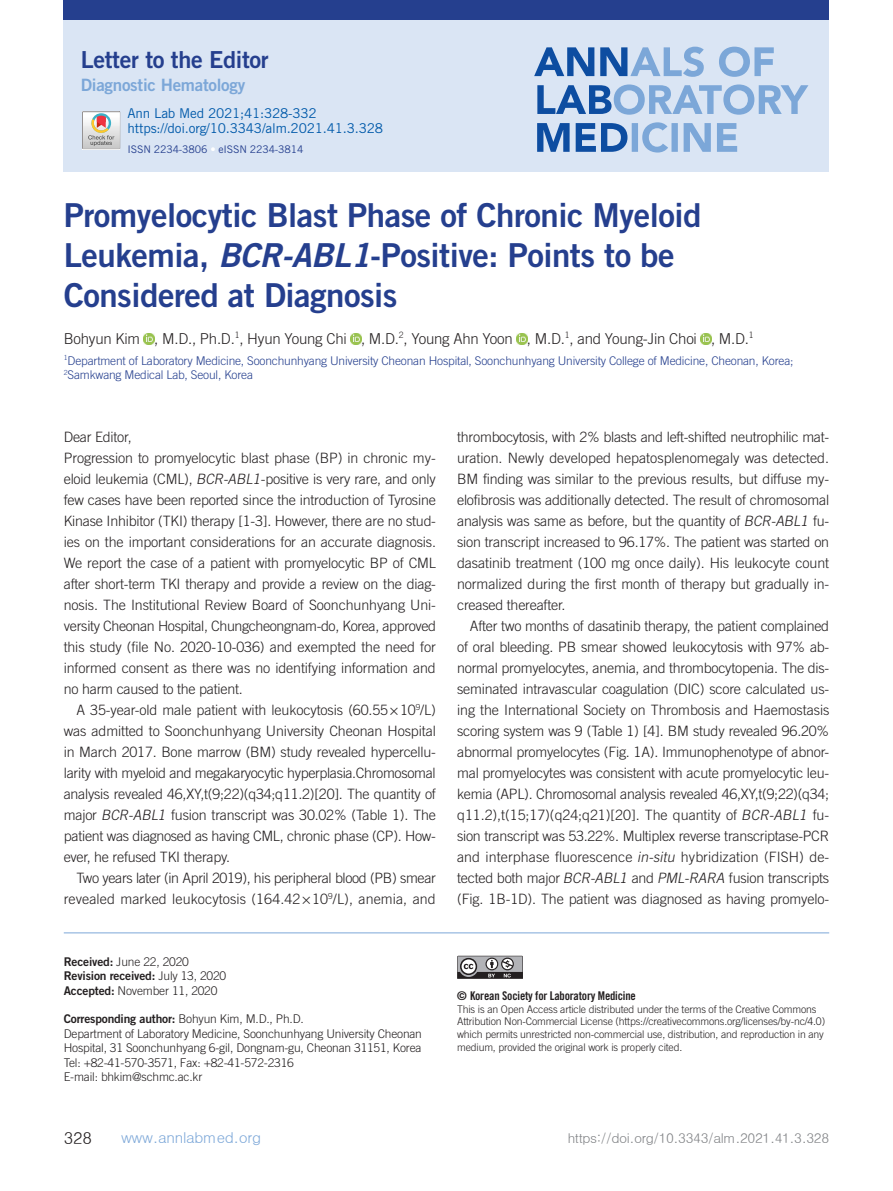
<style>
.page{position:relative;width:893px;height:1191px;background:#fff}
.page>*{position:absolute;margin:0;border:0;box-sizing:border-box;transform-origin:0 0}
.제목{font:33px/39.6px "Trade Gothic LT Std Bd 2";letter-spacing:-.015em;color:#253f8e}
.논문분류{font:23.4px "Trade Gothic LT Std Bd 2";letter-spacing:-.015em;color:#253f8e}
.논문소분류{font:16.95px "Trade Gothic LT Std Bd 2";letter-spacing:-.015em;color:#7ca7d8}
.URL{font:16.5px "Dotum";color:#231f20}
.저자{font:300 15px "Trade Gothic LT Std";letter-spacing:-.015em;color:#231f20}
.URL-2{font:15px "Dotum";letter-spacing:-.02em;color:#7ca7d8}
.본문{font:300 14.25px/21px "Trade Gothic LT Std";letter-spacing:-.015em;color:#231f20;text-align:justify}
.본문_0{font:300 14.25px/21px "Trade Gothic LT Std";letter-spacing:-.015em;color:#231f20;text-align:justify}
.t1{font:13.5px "Dotum";letter-spacing:-.03em;color:#808285}
.DOI_단락{font:13.5px "Trade Gothic LT Std";letter-spacing:-.015em;color:#015aaa}
.서지단락{font:13.5px "Trade Gothic LT Std";letter-spacing:-.015em;color:#015aaa}
.교신저자{font:300 12px/14.4px "Trade Gothic LT Std";letter-spacing:-.015em;color:#231f20}
.소속{font:300 12px/14.4px "Trade Gothic LT Std";letter-spacing:-.015em;color:#253f8e}
.교신저자-2{font:12px "Trade Gothic LT Std Bd 2";letter-spacing:-.015em;color:#231f20}
.t2{font:12px "Trade Gothic LT Std Bd Cn 20";letter-spacing:-.015em;color:#231f20}
.교신저자-3{font:300 10.5px/12.6px "Trade Gothic LT Std";letter-spacing:-.015em;color:#231f20}
.ISSN{font:10.5px "Trade Gothic LT Std";letter-spacing:-.015em;color:#253f8e}
.s1{color:#fff}
.s2{font-family:"Trade Gothic LT Std Bd 2 Obl"}
.s3{font-style:italic}
.s4{font-family:"Trade Gothic LT Std Bd 2";font-weight:400}
.s5{font-family:"Trade Gothic LT Std";font-weight:300}
.s6{font-family:"Trade Gothic LT Std Bd 2"}
</style>
<div class="page">
<div style="left:64px;top:0;width:765px;height:172px;background:#dae5f4"></div>
<div style="left:64px;top:0;width:765px;height:19px;background:#253f8e"></div>
<svg style="left:537px;top:122px;width:200px;height:30px"></svg>
<svg style="left:537px;top:84px;width:271px;height:31px"></svg>
<svg style="left:534px;top:47px;width:240px;height:30px"></svg>
<svg style="left:144px;top:334px;width:10px;height:10px"></svg>
<svg style="left:351px;top:334px;width:10px;height:10px"></svg>
<svg style="left:517px;top:334px;width:10px;height:10px"></svg>
<svg style="left:701px;top:334px;width:10px;height:10px"></svg>
<hr style="left:64px;top:932px;width:765px;height:1px;background:#7ca7d8">
<svg style="left:457px;top:955px;width:66px;height:23px;background:#8a898b"></svg>
<svg style="left:82px;top:111px;width:38px;height:38px"></svg>
<p class="논문분류" style="left:81px;top:45px;width:189px">Letter to the Editor</p>
<p class="논문소분류" style="left:81px;top:75px;width:166px">Diagnostic Hematology</p>
<p class="서지단락" style="left:128px;top:105px;width:191px">Ann Lab Med 2021;41:328-332</p>
<p class="DOI_단락" style="left:128px;top:120px;width:257px">https://doi.org/10.3343/alm.2021.41.3.328</p>
<p class="ISSN" style="left:128px;top:143px;width:177px">ISSN 2234-3806 <span class="s1">•</span> eISSN 2234-3814</p>
<p class="제목" style="left:64px;top:195px;width:639px">Promyelocytic Blast Phase of Chronic Myeloid<br>Leukemia, <span class="s2">BCR-ABL1</span>-Positive: Points to be<br>Considered at Diagnosis</p>
<p class="저자" style="left:64px;top:330px;width:691px">Bohyun Kim , M.D., Ph.D.<sup>1</sup>, Hyun Young Chi , M.D.<sup>2</sup>, Young Ahn Yoon , M.D.<sup>1</sup>, and Young-Jin Choi , M.D.<sup>1</sup></p>
<p class="소속" style="left:64px;top:353px;width:731px"><sup>1</sup>Department of Laboratory Medicine, Soonchunhyang University Cheonan Hospital, Soonchunhyang University College of Medicine, Cheonan, Korea;<br><sup>2</sup>Samkwang Medical Lab, Seoul, Korea</p>
<p class="본문_0" style="left:64px;top:426px;width:69px">Dear Editor,</p>
<p class="본문_0" style="left:64px;top:447px;width:374px">Progression to promyelocytic blast phase (BP) in chronic my&shy;eloid leukemia (CML), <span class="s3">BCR-ABL1</span>-positive is very rare, and only few cases have been reported since the introduction of Tyrosine Kinase Inhibitor (TKI) therapy [1-3]. However, there are no stud&shy;ies on the important considerations for an accurate diagnosis.<br>We report the case of a patient with promyelocytic BP of CML after short-term TKI therapy and provide a review on the diag&shy;nosis. The Institutional Review Board of Soonchunhyang Uni&shy;versity Cheonan Hospital, Chungcheongnam-do, Korea, approved this study (file No. 2020-10-036) and exempted the need for informed consent as there was no identifying information and no harm caused to the patient.</p>
<p class="본문" style="left:64px;top:699px;width:374px;text-indent:13px">A 35-year-old male patient with leukocytosis (60.55×10<sup>9</sup>/L) was admitted to Soonchunhyang University Cheonan Hospital in March 2017. Bone marrow (BM) study revealed hypercellu&shy;larity with myeloid and megakaryocytic hyperplasia.Chromosomal analysis revealed 46,XY,t(9;22)(q34;q11.2)[20]. The quantity of major <span class="s3">BCR-ABL1</span> fusion transcript was 30.02% (Table 1). The patient was diagnosed as having CML, chronic phase (CP). How&shy;ever, he refused TKI therapy.</p>
<p class="본문" style="left:64px;top:867px;width:374px;text-align:right">Two years later (in April 2019), his peripheral blood (PB) smear revealed marked leukocytosis (164.42×10<sup>9</sup>/L), anemia, and</p>
<p class="교신저자" style="left:64px;top:954px;width:127px"><span class="s4">Received:</span> June 22, 2020</p>
<p class="교신저자-2" style="left:64px;top:968px;width:164px">Revision received: <span class="s5">July 13, 2020</span></p>
<p class="교신저자" style="left:64px;top:983px;width:155px"><span class="s4">Accepted:</span> November 11, 2020</p>
<p class="교신저자-2" style="left:64px;top:1011px;width:242px">Corresponding author: <span class="s5">Bohyun Kim, M.D., Ph.D.</span></p>
<p class="교신저자" style="left:64px;top:1026px;width:360px">Department of Laboratory Medicine, Soonchunhyang University Cheonan<br>Hospital, 31 Soonchunhyang 6-gil, Dongnam-gu, Cheonan 31151, Korea</p>
<p class="교신저자" style="left:64px;top:1055px;width:232px">Tel: +82-41-570-3571, Fax: +82-41-572-2316</p>
<p class="교신저자" style="left:64px;top:1069px;width:140px">E-mail: bhkim@schmc.ac.kr</p>
<p class="본문" style="left:457px;top:426px;width:374px">thrombocytosis, with 2% blasts and left-shifted neutrophilic mat&shy;uration. Newly developed hepatosplenomegaly was detected.<br>BM finding was similar to the previous results, but diffuse my&shy;elofibrosis was additionally detected. The result of chromosomal analysis was same as before, but the quantity of <span class="s3">BCR-ABL1</span> fu&shy;sion transcript increased to 96.17%. The patient was started on dasatinib treatment (100 mg once daily). His leukocyte count normalized during the first month of therapy but gradually in&shy;creased thereafter.</p>
<p class="본문" style="left:457px;top:615px;width:374px;text-indent:13px">After two months of dasatinib therapy, the patient complained of oral bleeding. PB smear showed leukocytosis with 97% ab&shy;normal promyelocytes, anemia, and thrombocytopenia. The dis&shy;seminated intravascular coagulation (DIC) score calculated us&shy;ing the International Society on Thrombosis and Haemostasis scoring system was 9 (Table 1) [4]. BM study revealed 96.20% abnormal promyelocytes (Fig. 1A). Immunophenotype of abnor&shy;mal promyelocytes was consistent with acute promyelocytic leu&shy;kemia (APL). Chromosomal analysis revealed 46,XY,t(9;22)(q34; q11.2),t(15;17)(q24;q21)[20]. The quantity of <span class="s3">BCR-ABL1</span> fu&shy;sion transcript was 53.22%. Multiplex reverse transcriptase-PCR and interphase fluorescence <span class="s3">in-situ</span> hybridization (FISH) de&shy;tected both major <span class="s3">BCR-ABL1</span> and <span class="s3">PML-RARA</span> fusion transcripts (Fig. 1B-1D). The patient was diagnosed as having promyelo-</p>
<p class="t2" style="left:457px;top:988px;width:180px"><span class="s6">©</span> Korean Society for Laboratory Medicine</p>
<p class="교신저자-3" style="left:457px;top:1002px;width:370px">This is an Open Access article distributed under the terms of the Creative Commons Attribution Non-Commercial License (https://creativecommons.org/licenses/by-nc/4.0) which permits unrestricted non-commercial use, distribution, and reproduction in any medium, provided the original work is properly cited.</p>
<p class="URL" style="left:64px;top:1129px;width:30px">328</p>
<p class="URL-2" style="left:121px;top:1130px;width:142px">www.annlabmed.org</p>
<p class="t1" style="left:568px;top:1131px;width:263px">https://doi.org/10.3343/alm.2021.41.3.328</p>
</div>
